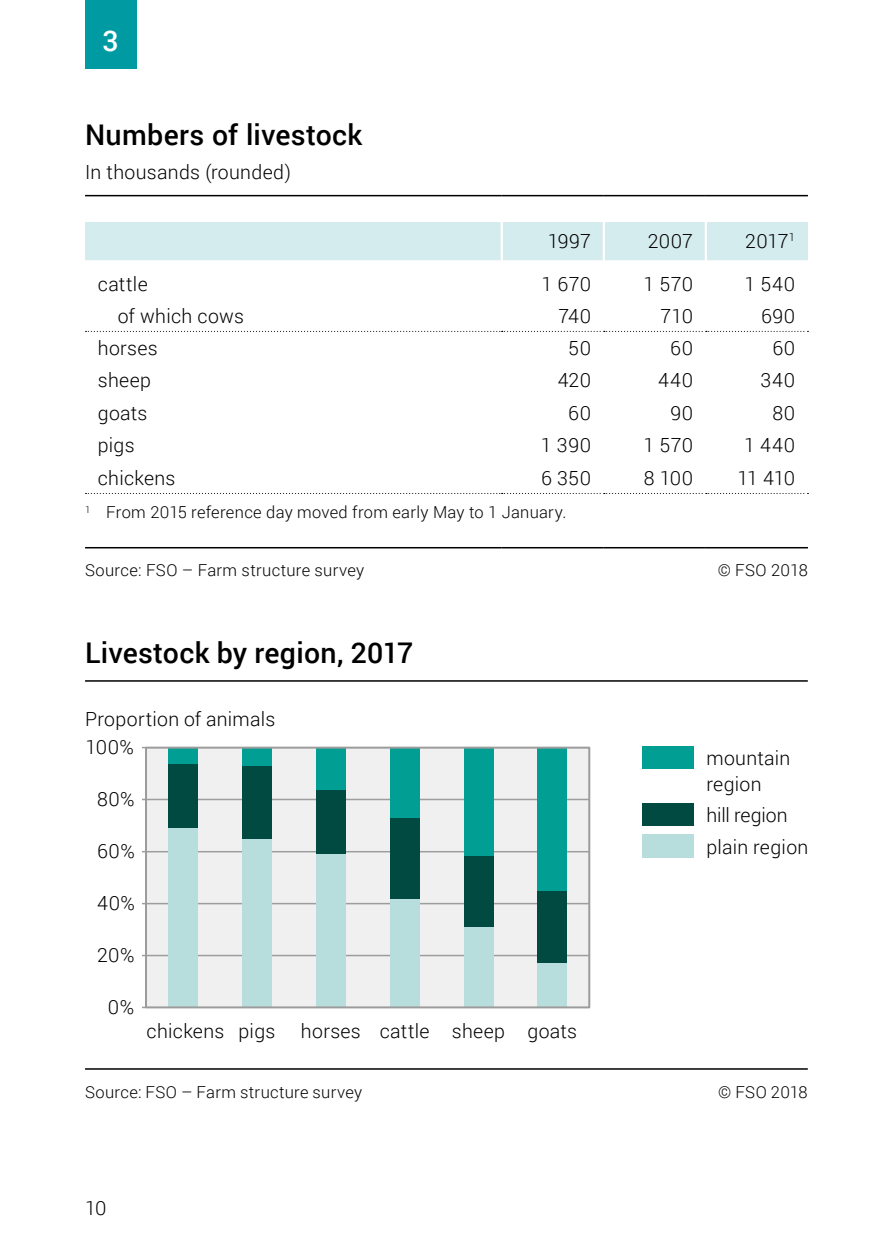
<style>
.page{position:relative;width:893px;height:1259px;background:#fff}
.page>*{position:absolute;margin:0;border:0;box-sizing:border-box;transform-origin:0 0}
.TAB_Titel{font:500 28.5px "Roboto";letter-spacing:.01em;color:#000}
.Kapitelnummer{font:500 28.5px "Roboto";color:#fff}
.TAB_Grundtext_TAB_Ko{font:300 19.5px "Roboto";letter-spacing:.02em;color:#000}
.TAB_Untertitel{font:300 19.5px/25.5px "Roboto";letter-spacing:.015em;color:#000}
.TAB_Untertitel-2{font:300 19.5px "Roboto";letter-spacing:-.005em;color:#000}
.TAB_Fusszeile{font:300 16.5px "Roboto";letter-spacing:.02em;color:#000}
</style>
<div class="page">
<div style="left:85px;top:0;width:51px;height:68px;background:#009aa3"></div>
<div style="left:85px;top:222px;width:723px;height:38px;background:#d5ecee"></div>
<hr style="left:85px;top:195px;width:417px;height:1px;background:#000">
<hr style="left:502px;top:195px;width:102px;height:1px;background:#000">
<hr style="left:604px;top:195px;width:102px;height:1px;background:#000">
<hr style="left:706px;top:195px;width:102px;height:1px;background:#000">
<hr style="left:603px;top:222px;width:2px;height:38px;background:#fff">
<hr style="left:705px;top:222px;width:2px;height:38px;background:#fff">
<hr style="left:501px;top:222px;width:2px;height:38px;background:#fff">
<svg style="left:85px;top:493px;width:723px;height:1px"></svg>
<hr style="left:85px;top:547px;width:417px;height:1px;background:#000">
<hr style="left:502px;top:547px;width:102px;height:1px;background:#000">
<hr style="left:604px;top:547px;width:102px;height:1px;background:#000">
<hr style="left:706px;top:547px;width:102px;height:1px;background:#000">
<svg style="left:85px;top:331px;width:723px;height:1px"></svg>
<hr style="left:85px;top:680px;width:723px;height:1px;background:#000">
<hr style="left:85px;top:1068px;width:723px;height:1px;background:#000">
<div style="left:642px;top:834px;width:51px;height:23px;background:#b7dedc"></div>
<div style="left:642px;top:803px;width:51px;height:23px;background:#004a41"></div>
<div style="left:642px;top:746px;width:51px;height:23px;background:#009e93"></div>
<svg style="left:142px;top:746px;width:449px;height:263px"></svg>
<h2 class="Kapitelnummer" style="left:102px;top:21px;width:18px">3</h2>
<p class="TAB_Titel" style="left:85px;top:114px;width:279px">Numbers of livestock</p>
<p class="TAB_Untertitel" style="left:85px;top:158px;width:207px">In thousands (rounded)</p>
<p class="TAB_Grundtext_TAB_Ko" style="left:548px;top:227px;width:45px">1997</p>
<p class="TAB_Grundtext_TAB_Ko" style="left:648px;top:227px;width:47px">2007</p>
<p class="TAB_Grundtext_TAB_Ko" style="left:745px;top:227px;width:51px">2017<sup>1</sup></p>
<p class="TAB_Grundtext_TAB_Ko" style="left:98px;top:271px;width:51px">cattle</p>
<p class="TAB_Grundtext_TAB_Ko" style="left:542px;top:271px;width:51px">1 670</p>
<p class="TAB_Grundtext_TAB_Ko" style="left:643px;top:271px;width:51px">1 570</p>
<p class="TAB_Grundtext_TAB_Ko" style="left:744px;top:271px;width:52px">1 540</p>
<p class="TAB_Grundtext_TAB_Ko" style="left:118px;top:302px;width:128px">of which cows</p>
<p class="TAB_Grundtext_TAB_Ko" style="left:558px;top:302px;width:34px">740</p>
<p class="TAB_Grundtext_TAB_Ko" style="left:660px;top:302px;width:34px">710</p>
<p class="TAB_Grundtext_TAB_Ko" style="left:761px;top:302px;width:36px">690</p>
<p class="TAB_Grundtext_TAB_Ko" style="left:98px;top:334px;width:61px">horses</p>
<p class="TAB_Grundtext_TAB_Ko" style="left:568px;top:334px;width:24px">50</p>
<p class="TAB_Grundtext_TAB_Ko" style="left:670px;top:334px;width:24px">60</p>
<p class="TAB_Grundtext_TAB_Ko" style="left:772px;top:334px;width:24px">60</p>
<p class="TAB_Grundtext_TAB_Ko" style="left:98px;top:367px;width:55px">sheep</p>
<p class="TAB_Grundtext_TAB_Ko" style="left:558px;top:367px;width:35px">420</p>
<p class="TAB_Grundtext_TAB_Ko" style="left:658px;top:367px;width:36px">440</p>
<p class="TAB_Grundtext_TAB_Ko" style="left:760px;top:367px;width:36px">340</p>
<p class="TAB_Grundtext_TAB_Ko" style="left:98px;top:399px;width:51px">goats</p>
<p class="TAB_Grundtext_TAB_Ko" style="left:568px;top:399px;width:24px">60</p>
<p class="TAB_Grundtext_TAB_Ko" style="left:670px;top:399px;width:24px">90</p>
<p class="TAB_Grundtext_TAB_Ko" style="left:772px;top:399px;width:24px">80</p>
<p class="TAB_Grundtext_TAB_Ko" style="left:98px;top:432px;width:38px">pigs</p>
<p class="TAB_Grundtext_TAB_Ko" style="left:541px;top:432px;width:52px">1 390</p>
<p class="TAB_Grundtext_TAB_Ko" style="left:643px;top:432px;width:51px">1 570</p>
<p class="TAB_Grundtext_TAB_Ko" style="left:744px;top:432px;width:53px">1 440</p>
<p class="TAB_Grundtext_TAB_Ko" style="left:98px;top:464px;width:79px">chickens</p>
<p class="TAB_Grundtext_TAB_Ko" style="left:541px;top:464px;width:51px">6 350</p>
<p class="TAB_Grundtext_TAB_Ko" style="left:644px;top:464px;width:51px">8 100</p>
<p class="TAB_Grundtext_TAB_Ko" style="left:738px;top:464px;width:59px">11 410</p>
<p class="TAB_Fusszeile" style="left:85px;top:500px;width:483px"><sup>1</sup> From 2015 reference day moved from early May to 1 January.</p>
<p class="TAB_Fusszeile" style="left:85px;top:559px;width:281px">Source: FSO – Farm structure survey</p>
<p class="TAB_Fusszeile" style="left:718px;top:559px;width:92px">© FSO 2018</p>
<p class="TAB_Titel" style="left:85px;top:633px;width:330px">Livestock by region, 2017</p>
<p class="TAB_Untertitel" style="left:85px;top:705px;width:192px">Proportion of animals</p>
<p class="TAB_Untertitel" style="left:86px;top:733px;width:50px">100%</p>
<p class="TAB_Untertitel" style="left:97px;top:785px;width:39px">80%</p>
<p class="TAB_Untertitel" style="left:97px;top:837px;width:39px">60%</p>
<p class="TAB_Untertitel" style="left:97px;top:889px;width:39px">40%</p>
<p class="TAB_Untertitel" style="left:97px;top:941px;width:39px">20%</p>
<p class="TAB_Untertitel" style="left:108px;top:993px;width:28px">0%</p>
<p class="TAB_Untertitel" style="left:147px;top:1017px;width:130px">chickens pigs</p>
<p class="TAB_Untertitel" style="left:301px;top:1017px;width:278px">horses cattle sheep goats</p>
<p class="TAB_Untertitel" style="left:706px;top:745px;width:86px">mountain region</p>
<p class="TAB_Untertitel-2" style="left:706px;top:802px;width:83px">hill region</p>
<p class="TAB_Untertitel" style="left:706px;top:833px;width:104px">plain region</p>
<p class="TAB_Fusszeile" style="left:85px;top:1080px;width:279px">Source: FSO – Farm structure survey</p>
<p class="TAB_Fusszeile" style="left:718px;top:1080px;width:91px">© FSO 2018</p>
<p class="TAB_Untertitel" style="left:85px;top:1194px;width:23px">10</p>
</div>
